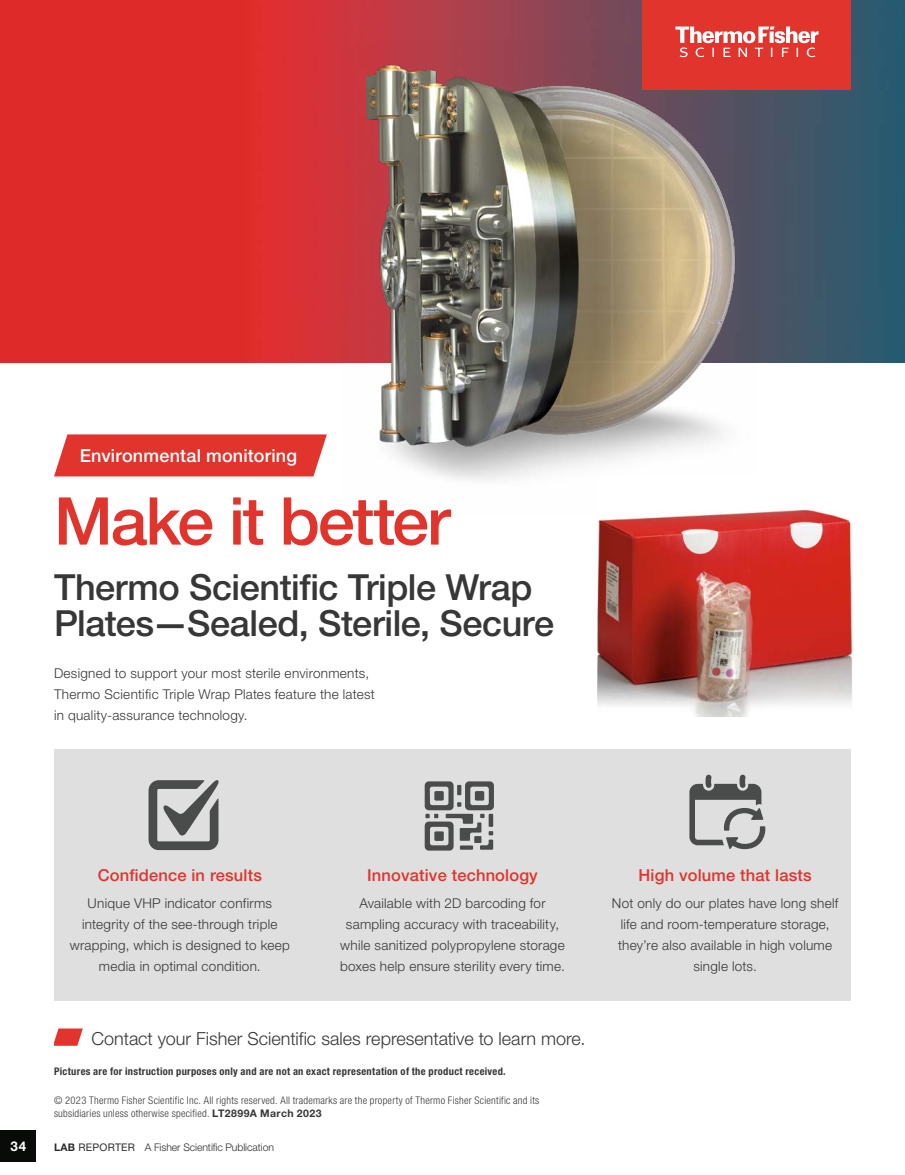
<style>
.page{position:relative;width:905px;height:1175px;background:#fff}
.page>*{position:absolute;margin:0;border:0;box-sizing:border-box;transform-origin:0 0}
.t1{font:500 66px "Helvetica Neue LTW1 G";letter-spacing:-.03em;color:#e0342c}
.t2{font:500 36px/36px "Helvetica Neue LTW1 G";letter-spacing:-.01em;color:#373737}
.t3{font:300 18px "Helvetica Neue LTW1 G";color:#373737}
.Label_Identifier{font:500 18px "Helvetica Neue LTW1 G";letter-spacing:.01em;color:#fff}
.Content_Header{font:500 16.5px "Helvetica Neue LTW1 G";letter-spacing:.01em;color:#e0342c}
.Body__Copy__No_Basel{font:300 13.5px/21px "Helvetica Neue LTW1 G";letter-spacing:.02em;color:#373737;text-align:center}
.t4{font:700 13.5px "Helvetica Neue LTW1 G";color:#fff}
.Copyright___Tactic{font:300 condensed 10.5px/13.5px "Helvetica Neue LTW1 G";letter-spacing:.025em;color:#373737}
.Copyright___Tactic-2{font:700 condensed 10.5px "Helvetica Neue LTW1 G";letter-spacing:.03em;color:#373737}
.t5{font:300 10.5px "Helvetica Neue LTW1 G";letter-spacing:-.005em;color:#2b2b2a}
.s1{font-weight:700;font-stretch:normal}
.s2{font-weight:700}
.s3{font-weight:400}
</style>
<div class="page">
<div style="left:0;top:0;width:904px;height:362px;background:#de2a28"></div>
<img style="left:279px;top:0;width:625px;height:362px">
<svg style="left:54px;top:434px;width:273px;height:42px;background:#e14038"></svg>
<svg style="left:54px;top:1028px;width:29px;height:17px"></svg>
<img style="left:342px;top:42px;width:414px;height:438px">
<div style="left:54px;top:749px;width:796px;height:251px;background:#dfdfdf"></div>
<svg style="left:689px;top:774px;width:76px;height:75px"></svg>
<img style="left:597px;top:476px;width:256px;height:240px">
<div style="left:642px;top:0;width:209px;height:90px;background:#e0342c"></div>
<svg style="left:675px;top:27px;width:143px;height:30px"></svg>
<svg style="left:148px;top:780px;width:71px;height:70px"></svg>
<svg style="left:424px;top:781px;width:70px;height:69px"></svg>
<div style="left:434px;top:831px;width:10px;height:10px;background:#4a4b4b"></div>
<div style="left:0;top:1130px;width:36px;height:32px;background:#080b08"></div>
<p class="Label_Identifier" style="left:80px;top:444px;width:219px">Environmental monitoring</p>
<h1 class="t1" style="left:54px;top:481px;width:398px">Make it better</h1>
<h1 class="t2" style="left:54px;top:569px;width:502px">Thermo Scientific Triple Wrap<br>Plates—Sealed, Sterile, Secure</h1>
<p class="Body__Copy__No_Basel" style="left:54px;top:663px;width:322px;text-align:left">Designed to support your most sterile environments,<br>Thermo Scientific Triple Wrap Plates feature the latest in quality-assurance technology.</p>
<p class="Content_Header" style="left:98px;top:865px;width:166px">Confidence in results</p>
<p class="Body__Copy__No_Basel" style="left:70px;top:892px;width:222px">Unique VHP indicator confirms integrity of the see-through triple wrapping, which is designed to keep media in optimal condition.</p>
<p class="Content_Header" style="left:367px;top:865px;width:172px">Innovative technology</p>
<p class="Body__Copy__No_Basel" style="left:340px;top:892px;width:226px">Available with 2D barcoding for sampling accuracy with traceability, while sanitized polypropylene storage boxes help ensure sterility every time.</p>
<p class="t3" style="left:92px;top:1027px;width:495px">Contact your Fisher Scientific sales representative to learn more.</p>
<p class="Copyright___Tactic-2" style="left:54px;top:1065px;width:453px">Pictures are for instruction purposes only and are not an exact representation of the product received.</p>
<p class="Copyright___Tactic" style="left:54px;top:1093px;width:487px">© 2023 Thermo Fisher Scientific Inc. All rights reserved. All trademarks are the property of Thermo Fisher Scientific and its subsidiaries unless otherwise specified. <span class="s1">LT2899A March 2023</span></p>
<p class="t4" style="left:11px;top:1137px;width:17px">34</p>
<p class="t5" style="left:54px;top:1140px;width:221px"><span class="s2">LAB</span> <span class="s3">REPORTER</span> A Fisher Scientific Publication</p>
<p class="Content_Header" style="left:638px;top:865px;width:175px">High volume that lasts</p>
<p class="Body__Copy__No_Basel" style="left:612px;top:892px;width:228px">Not only do our plates have long shelf life and room-temperature storage, they’re also available in high volume single lots.</p>
</div>
